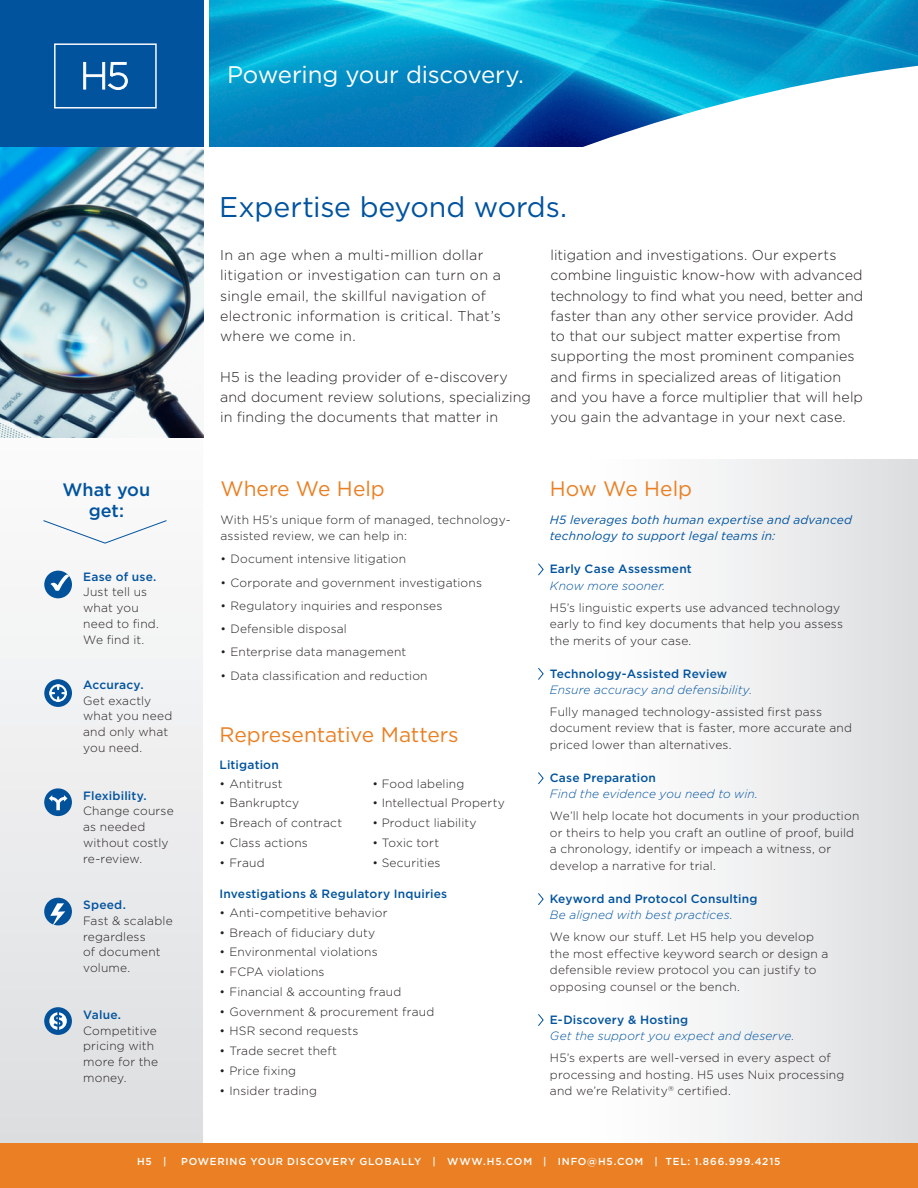
<style>
.page{position:relative;width:918px;height:1188px;background:#fff}
.page>*{position:absolute;margin:0;border:0;box-sizing:border-box;transform-origin:0 0}
.intro_title{font:28.5px "Gotham";letter-spacing:-.005em;color:#01539e}
.t1{font:24px "Gotham";letter-spacing:-.01em;color:#fff}
.colored_headline{font:21px "Gotham";letter-spacing:-.005em;color:#ea8023}
.sidebar_title{font:500 18px/21px "Gotham";color:#01539e;text-align:center}
.intro_copy{font:300 14.25px/20.2px "Gotham";letter-spacing:.01em;color:#231f20}
.body_copy__under_blu{font:300 12px/15.8px "Gotham";letter-spacing:.015em;color:#231f20}
.blue_subhead{font:500 12px "Gotham";letter-spacing:.015em;color:#01539e}
.blue_italic__bullet{font:italic 300 12px "Gotham";letter-spacing:.01em;color:#01539e}
.blue_italic{font:italic 12px/16.5px "Gotham";letter-spacing:.015em;color:#01539e}
.body_copy{font:300 12px/16.5px "Gotham";letter-spacing:.015em;color:#231f20}
.t2{font:500 10.2px "Gotham";letter-spacing:.08em;color:#fff}
</style>
<div class="page">
<div style="left:551px;top:460px;width:367px;height:685px;background:linear-gradient(to right,#fff,#dedfe1)"></div>
<svg style="left:0;top:570px;width:203px;height:574px"></svg>
<div style="left:0;top:1144px;width:918px;height:44px;background:#ea8023"></div>
<svg style="left:43px;top:520px;width:124px;height:24px"></svg>
<svg style="left:538px;top:563px;width:6px;height:13px"></svg>
<svg style="left:538px;top:667px;width:6px;height:13px"></svg>
<svg style="left:538px;top:772px;width:6px;height:13px"></svg>
<svg style="left:538px;top:893px;width:6px;height:12px"></svg>
<svg style="left:538px;top:1014px;width:6px;height:12px"></svg>
<img style="left:0;top:147px;width:203px;height:291px">
<img style="left:210px;top:0;width:708px;height:147px">
<svg style="left:348px;top:57px;width:570px;height:90px"></svg>
<div style="left:0;top:0;width:203px;height:147px;background:#01539e"></div>
<div style="left:54px;top:43px;width:103px;height:66px;border:1px solid #fff"></div>
<svg style="left:83px;top:62px;width:45px;height:28px"></svg>
<div style="left:44px;top:898px;width:28px;height:27px;background:#01519b;border-radius:50%"></div>
<svg style="left:50px;top:903px;width:15px;height:22px"></svg>
<div style="left:44px;top:1007px;width:28px;height:28px;background:#01519b;border-radius:50%"></div>
<svg style="left:49px;top:1012px;width:18px;height:18px"></svg>
<svg style="left:53px;top:1012px;width:10px;height:18px"></svg>
<div style="left:44px;top:788px;width:28px;height:28px;background:#01519b;border-radius:50%"></div>
<svg style="left:49px;top:795px;width:18px;height:15px"></svg>
<div style="left:44px;top:679px;width:28px;height:28px;background:#01519b;border-radius:50%"></div>
<div style="left:49px;top:684px;width:18px;height:18px;border:2px solid #fff;border-radius:50%"></div>
<svg style="left:50px;top:685px;width:17px;height:17px"></svg>
<div style="left:44px;top:571px;width:28px;height:27px;background:#01519b;border-radius:50%"></div>
<svg style="left:50px;top:574px;width:21px;height:17px"></svg>
<p class="t1" style="left:227px;top:61px;width:299px">Powering your discovery.</p>
<p class="sidebar_title" style="left:63px;top:478px;width:89px">What you get:</p>
<p class="blue_subhead" style="left:83px;top:570px;width:75px">Ease of use.</p>
<p class="body_copy__under_blu" style="left:83px;top:584px;width:77px">Just tell us what you need to find.<br>We find it.</p>
<p class="blue_subhead" style="left:83px;top:678px;width:62px">Accuracy.</p>
<p class="body_copy__under_blu" style="left:83px;top:692px;width:91px">Get exactly what you need and only what you need.</p>
<p class="blue_subhead" style="left:83px;top:789px;width:65px">Flexibility.</p>
<p class="body_copy__under_blu" style="left:83px;top:803px;width:92px">Change course as needed without costly re-review.</p>
<p class="blue_subhead" style="left:83px;top:898px;width:44px">Speed.</p>
<p class="body_copy__under_blu" style="left:83px;top:913px;width:91px">Fast &amp; scalable regardless<br>of document volume.</p>
<p class="blue_subhead" style="left:83px;top:1008px;width:39px">Value.</p>
<p class="body_copy__under_blu" style="left:83px;top:1022px;width:77px">Competitive pricing with more for the money.</p>
<p class="intro_title" style="left:219px;top:191px;width:349px">Expertise beyond words.</p>
<p class="intro_copy" style="left:220px;top:245px;width:282px">In an age when a multi-million dollar litigation or investigation can turn on a single email, the skillful navigation of electronic information is critical. That’s where we come in.</p>
<p class="intro_copy" style="left:220px;top:366px;width:312px">H5 is the leading provider of e-discovery and document review solutions, specializing in finding the documents that matter in</p>
<p class="intro_copy" style="left:551px;top:245px;width:314px">litigation and investigations. Our experts combine linguistic know-how with advanced technology to find what you need, better and faster than any other service provider. Add to that our subject matter expertise from supporting the most prominent companies and firms in specialized areas of litigation and you have a force multiplier that will help you gain the advantage in your next case.</p>
<p class="colored_headline" style="left:221px;top:477px;width:166px">Where We Help</p>
<p class="body_copy" style="left:221px;top:511px;width:292px">With H5’s unique form of managed, technology&shy;assisted review, we can help in:</p>
<p class="body_copy__under_blu" style="left:221px;top:551px;width:187px">• Document intensive litigation</p>
<p class="body_copy__under_blu" style="left:221px;top:574px;width:263px">• Corporate and government investigations</p>
<p class="body_copy__under_blu" style="left:221px;top:598px;width:223px">• Regulatory inquiries and responses</p>
<p class="body_copy__under_blu" style="left:221px;top:621px;width:128px">• Defensible disposal</p>
<p class="body_copy__under_blu" style="left:221px;top:644px;width:187px">• Enterprise data management</p>
<p class="body_copy__under_blu" style="left:221px;top:667px;width:209px">• Data classification and reduction</p>
<p class="colored_headline" style="left:219px;top:723px;width:241px">Representative Matters</p>
<p class="blue_subhead" style="left:219px;top:758px;width:61px">Litigation</p>
<p class="body_copy__under_blu" style="left:219px;top:775px;width:65px">• Antitrust</p>
<p class="body_copy__under_blu" style="left:372px;top:775px;width:93px">• Food labeling</p>
<p class="body_copy__under_blu" style="left:219px;top:795px;width:81px">• Bankruptcy</p>
<p class="body_copy__under_blu" style="left:372px;top:795px;width:134px">• Intellectual Property</p>
<p class="body_copy__under_blu" style="left:219px;top:815px;width:124px">• Breach of contract</p>
<p class="body_copy__under_blu" style="left:372px;top:815px;width:106px">• Product liability</p>
<p class="body_copy__under_blu" style="left:219px;top:835px;width:90px">• Class actions</p>
<p class="body_copy__under_blu" style="left:372px;top:835px;width:68px">• Toxic tort</p>
<p class="body_copy__under_blu" style="left:219px;top:854px;width:47px">• Fraud</p>
<p class="body_copy__under_blu" style="left:372px;top:854px;width:70px">• Securities</p>
<p class="blue_subhead" style="left:219px;top:887px;width:229px">Investigations &amp; Regulatory Inquiries</p>
<p class="body_copy__under_blu" style="left:219px;top:905px;width:170px">• Anti-competitive behavior</p>
<p class="body_copy__under_blu" style="left:219px;top:924px;width:157px">• Breach of fiduciary duty</p>
<p class="body_copy__under_blu" style="left:219px;top:944px;width:160px">• Environmental violations</p>
<p class="body_copy__under_blu" style="left:219px;top:964px;width:107px">• FCPA violations</p>
<p class="body_copy__under_blu" style="left:219px;top:984px;width:184px">• Financial &amp; accounting fraud</p>
<p class="body_copy__under_blu" style="left:219px;top:1003px;width:216px">• Government &amp; procurement fraud</p>
<p class="body_copy__under_blu" style="left:219px;top:1023px;width:141px">• HSR second requests</p>
<p class="body_copy__under_blu" style="left:219px;top:1043px;width:119px">• Trade secret theft</p>
<p class="body_copy__under_blu" style="left:219px;top:1063px;width:78px">• Price fixing</p>
<p class="body_copy__under_blu" style="left:219px;top:1082px;width:99px">• Insider trading</p>
<p class="colored_headline" style="left:550px;top:477px;width:144px">How We Help</p>
<p class="blue_italic" style="left:550px;top:511px;width:304px">H5 leverages both human expertise and advanced technology to support legal teams in:</p>
<p class="blue_subhead" style="left:550px;top:562px;width:144px">Early Case Assessment</p>
<p class="blue_italic__bullet" style="left:550px;top:579px;width:117px">Know more sooner.</p>
<p class="body_copy__under_blu" style="left:550px;top:599px;width:295px;line-height:16.5px">H5’s linguistic experts use advanced technology early to find key documents that help you assess the merits of your case.</p>
<p class="blue_subhead" style="left:550px;top:667px;width:179px">Technology-Assisted Review</p>
<p class="blue_italic__bullet" style="left:550px;top:683px;width:204px">Ensure accuracy and defensibility.</p>
<p class="body_copy__under_blu" style="left:550px;top:703px;width:304px;line-height:16.5px">Fully managed technology-assisted first pass document review that is faster, more accurate and priced lower than alternatives.</p>
<p class="blue_subhead" style="left:550px;top:771px;width:108px">Case Preparation</p>
<p class="blue_italic__bullet" style="left:550px;top:788px;width:209px">Find the evidence you need to win.</p>
<p class="body_copy__under_blu" style="left:550px;top:808px;width:311px;line-height:16.5px">We’ll help locate hot documents in your production or theirs to help you craft an outline of proof, build a chronology, identify or impeach a witness, or develop a narrative for trial.</p>
<p class="blue_subhead" style="left:550px;top:892px;width:209px">Keyword and Protocol Consulting</p>
<p class="blue_italic__bullet" style="left:550px;top:909px;width:184px">Be aligned with best practices.</p>
<p class="body_copy__under_blu" style="left:550px;top:929px;width:280px;line-height:16.5px">We know our stuff. Let H5 help you develop the most effective keyword search or design a defensible review protocol you can justify to opposing counsel or the bench.</p>
<p class="blue_subhead" style="left:550px;top:1013px;width:140px">E-Discovery &amp; Hosting</p>
<p class="blue_italic__bullet" style="left:550px;top:1029px;width:246px">Get the support you expect and deserve.</p>
<p class="body_copy__under_blu" style="left:550px;top:1050px;width:296px;line-height:16.5px">H5’s experts are well-versed in every aspect of processing and hosting. H5 uses Nuix processing and we’re Relativity<sup>®</sup> certified.</p>
<p class="t2" style="left:137px;top:1156px;width:31px">H5 |</p>
<p class="t2" style="left:181px;top:1156px;width:601px">POWERING YOUR DISCOVERY GLOBALLY | WWW.H5.COM | INFO@H5.COM | TEL: 1.866.999.4215</p>
</div>
